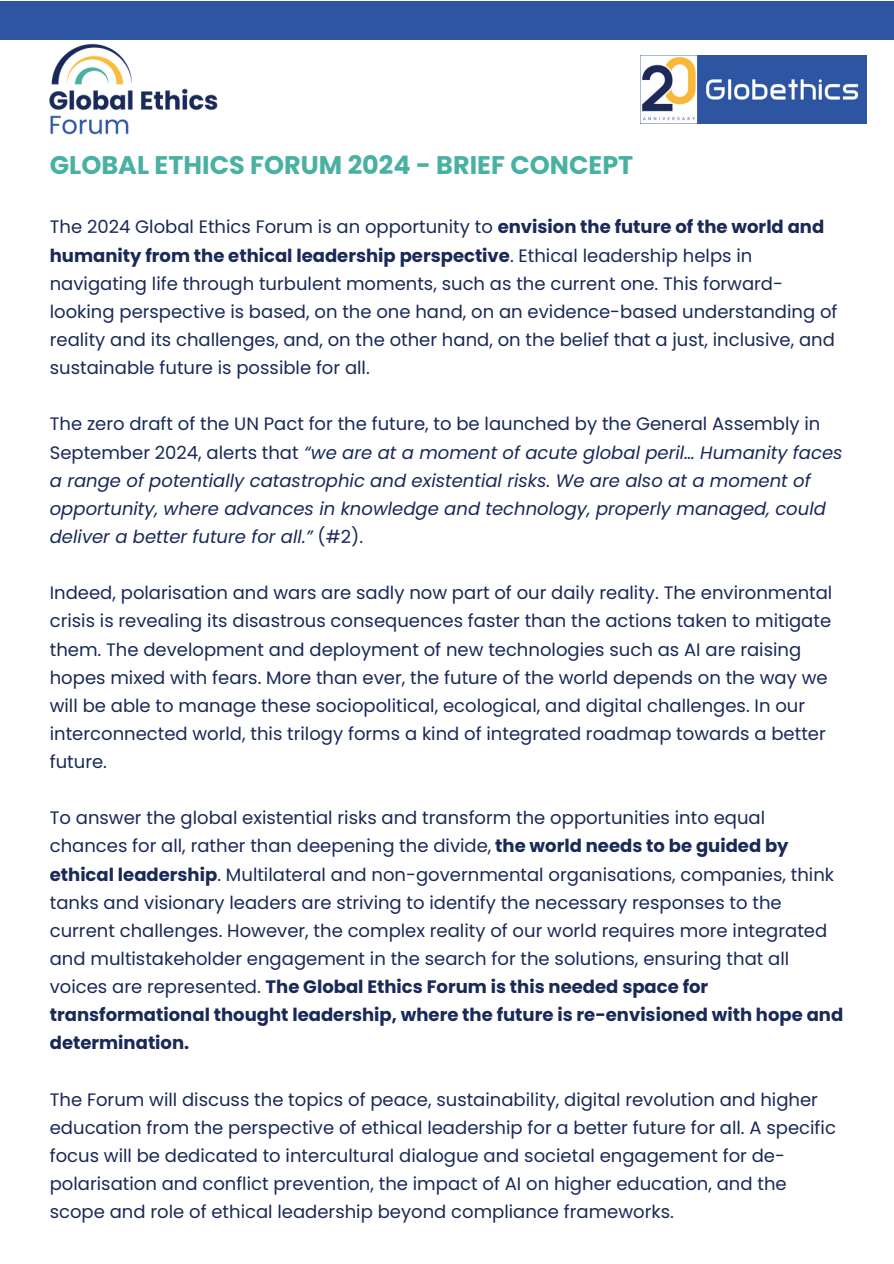
<style>
.page{position:relative;width:894px;height:1264px;background:#fff}
.page>*{position:absolute;margin:0;border:0;box-sizing:border-box;transform-origin:0 0}
.t1{font:700 25.5px "Poppins";color:#49b1a2}
.t2{font:18px/28.2px "Poppins";color:#192958}
.t3{font:italic 18px/28.2px "Poppins";color:#192958}
.s1{font-weight:700}
.s2{font-style:normal}
</style>
<div class="page">
<div style="left:0;top:1px;width:893px;height:39px;background:#2d55a2"></div>
<img style="left:640px;top:56px;width:226px;height:67px">
<img style="left:49px;top:43px;width:169px;height:92px">
<p class="t1" style="left:50px;top:147px;width:585px">GLOBAL ETHICS FORUM 2024 - BRIEF CONCEPT</p>
<p class="t2" style="left:50px;top:213px;width:789px">The 2024 Global Ethics Forum is an opportunity to <span class="s1">envision the future of the world and humanity from the ethical leadership perspective</span>. Ethical leadership helps in navigating life through turbulent moments, such as the current one. This forward&shy;looking perspective is based, on the one hand, on an evidence-based understanding of reality and its challenges, and, on the other hand, on the belief that a just, inclusive, and sustainable future is possible for all.</p>
<h1 class="t3" style="left:50px;top:410px;width:794px"><span class="s2">The zero draft of the UN Pact for the future, to be launched by the General Assembly in September 2024, alerts that</span> “we are at a moment of acute global peril… Humanity faces a range of potentially catastrophic and existential risks. We are also at a moment of opportunity, where advances in knowledge and technology, properly managed, could deliver a better future for all.” <span class="s2">(#2).</span></h1>
<p class="t2" style="left:50px;top:579px;width:783px">Indeed, polarisation and wars are sadly now part of our daily reality. The environmental crisis is revealing its disastrous consequences faster than the actions taken to mitigate them. The development and deployment of new technologies such as AI are raising hopes mixed with fears. More than ever, the future of the world depends on the way we will be able to manage these sociopolitical, ecological, and digital challenges. In our interconnected world, this trilogy forms a kind of integrated roadmap towards a better future.</p>
<p class="t2" style="left:50px;top:804px;width:794px">To answer the global existential risks and transform the opportunities into equal chances for all, rather than deepening the divide, <span class="s1">the world needs to be guided by ethical leadership</span>. Multilateral and non-governmental organisations, companies, think tanks and visionary leaders are striving to identify the necessary responses to the current challenges. However, the complex reality of our world requires more integrated and multistakeholder engagement in the search for the solutions, ensuring that all voices are represented. <span class="s1">The Global Ethics Forum is this needed space for transformational thought leadership, where the future is re-envisioned with hope and determination.</span></p>
<p class="t2" style="left:50px;top:1085px;width:787px">The Forum will discuss the topics of peace, sustainability, digital revolution and higher education from the perspective of ethical leadership for a better future for all. A specific focus will be dedicated to intercultural dialogue and societal engagement for de&shy;polarisation and conflict prevention, the impact of AI on higher education, and the scope and role of ethical leadership beyond compliance frameworks.</p>
</div>
